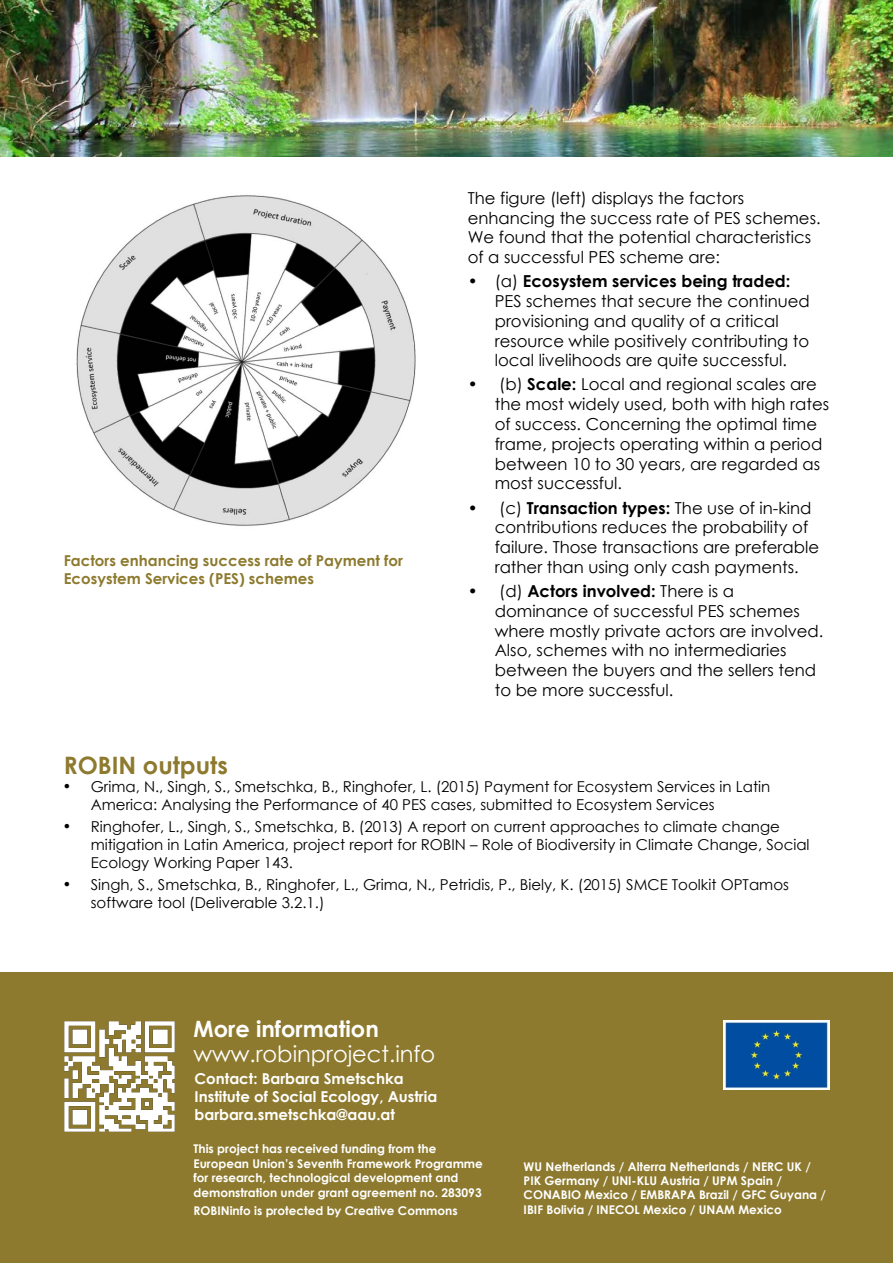
<style>
.page{position:relative;width:893px;height:1263px;background:#fff}
.page>*{position:absolute;margin:0;border:0;box-sizing:border-box;transform-origin:0 0}
.t1{font:700 24px "Century Gothic";color:#8d7a2e}
.t2{font:22.5px "Century Gothic";color:#fff}
.t3{font:700 22.5px "Century Gothic";color:#fff}
.t4{font:16.5px/19.8px "Century Gothic";color:#000}
.t5{font:15px/18px "Century Gothic";color:#000}
.t6{font:700 15px/18px "Century Gothic";color:#fff}
.t7{font:700 15px/18px "Century Gothic";color:#8d7a2e}
.t8{font:700 12px/14.4px "Century Gothic";color:#fff}
.s1{font-weight:700}
.s2{font-family:"Times New Roman";font-size:18px}
</style>
<div class="page">
<div style="left:0;top:973px;width:893px;height:290px;background:#8d7a2e"></div>
<img style="left:64px;top:1021px;width:111px;height:111px">
<img style="left:724px;top:1020px;width:105px;height:70px">
<img style="left:76px;top:195px;width:340px;height:331px">
<img style="left:0;top:0;width:893px;height:157px">
<p class="t7" style="left:64px;top:551px;width:341px">Factors enhancing success rate of Payment for<br>Ecosystem Services (PES) schemes</p>
<p class="t4" style="left:468px;top:188px;width:354px">The figure (left) displays the factors enhancing the success rate of PES schemes.<br>We found that the potential characteristics of a successful PES scheme are:</p>
<p class="t4" style="left:495px;top:271px;width:317px;text-indent:-27px">• (a) <span class="s1">Ecosystem services being traded:<br></span>PES schemes that secure the continued provisioning and quality of a critical resource while positively contributing to local livelihoods are quite successful.</p>
<p class="t4" style="left:495px;top:374px;width:336px;text-indent:-27px">• (b) <span class="s1">Scale:</span> Local and regional scales are the most widely used, both with high rates of success. Concerning the optimal time frame, projects operating within a period between 10 to 30 years, are regarded as most successful.</p>
<p class="t4" style="left:495px;top:497px;width:326px;text-indent:-27px">• (c) <span class="s1">Transaction types:</span> The use of in-kind contributions reduces the probability of failure. Those transactions are preferable rather than using only cash payments.</p>
<p class="t4" style="left:495px;top:581px;width:330px;text-indent:-27px">• (d) <span class="s1">Actors involved:</span> There is a dominance of successful PES schemes where mostly private actors are involved.<br>Also, schemes with no intermediaries between the buyers and the sellers tend to be more successful.</p>
<h1 class="t1" style="left:64px;top:747px;width:29px">ROBIN</h1>
<h1 class="t1" style="left:143px;top:747px;width:86px">outputs</h1>
<p class="t5" style="left:91px;top:777px;width:681px;text-indent:-27px"><span class="s2">•</span> Grima, N., Singh, S., Smetschka, B., Ringhofer, L. (2015) Payment for Ecosystem Services in Latin<br>America: Analysing the Performance of 40 PES cases, submitted to Ecosystem Services</p>
<p class="t5" style="left:91px;top:817px;width:720px;text-indent:-27px"><span class="s2">•</span> Ringhofer, L., Singh, S., Smetschka, B. (2013) A report on current approaches to climate change mitigation in Latin America, project report for ROBIN – Role of Biodiversity in Climate Change, Social<br>Ecology Working Paper 143.</p>
<p class="t5" style="left:91px;top:876px;width:700px;text-indent:-27px"><span class="s2">•</span> Singh, S., Smetschka, B., Ringhofer, L., Grima, N., Petridis, P., Biely, K. (2015) SMCE Toolkit OPTamos software tool (Deliverable 3.2.1.)</p>
<h2 class="t3" style="left:193px;top:1012px;width:187px">More information</h2>
<h2 class="t2" style="left:193px;top:1038px;width:243px">www.robinproject.info</h2>
<p class="t6" style="left:195px;top:1069px;width:244px">Contact: Barbara Smetschka<br>Institute of Social Ecology, Austria barbara.smetschka@aau.at</p>
<p class="t8" style="left:193px;top:1141px;width:291px">This project has received funding from the European Union’s Seventh Framework Programme for research, technological development and demonstration under grant agreement no. 283093</p>
<p class="t8" style="left:193px;top:1203px;width:15px">ROBIN</p>
<p class="t8" style="left:230px;top:1203px;width:229px">info is protected by Creative Commons</p>
<p class="t8" style="left:524px;top:1158px;width:289px">WU N etherlands / Alterra N etherlands / N ERC UK /<br>PIK Germany / UNI -KLU</p>
<p class="t8" style="left:660px;top:1173px;width:123px">Austria / UPM Spain /</p>
<p class="t8" style="left:524px;top:1187px;width:304px;text-indent:61px">Mexico / EMB RAPA Brazil / GFC Guyana /<br>IBI F Bolivia / IN ECOL</p>
<p class="t8" style="left:524px;top:1187px;width:10px">CONABIO</p>
<p class="t8" style="left:643px;top:1202px;width:66px">Mexico / UNAM</p>
<p class="t8" style="left:738px;top:1202px;width:45px">Mexico</p>
</div>
